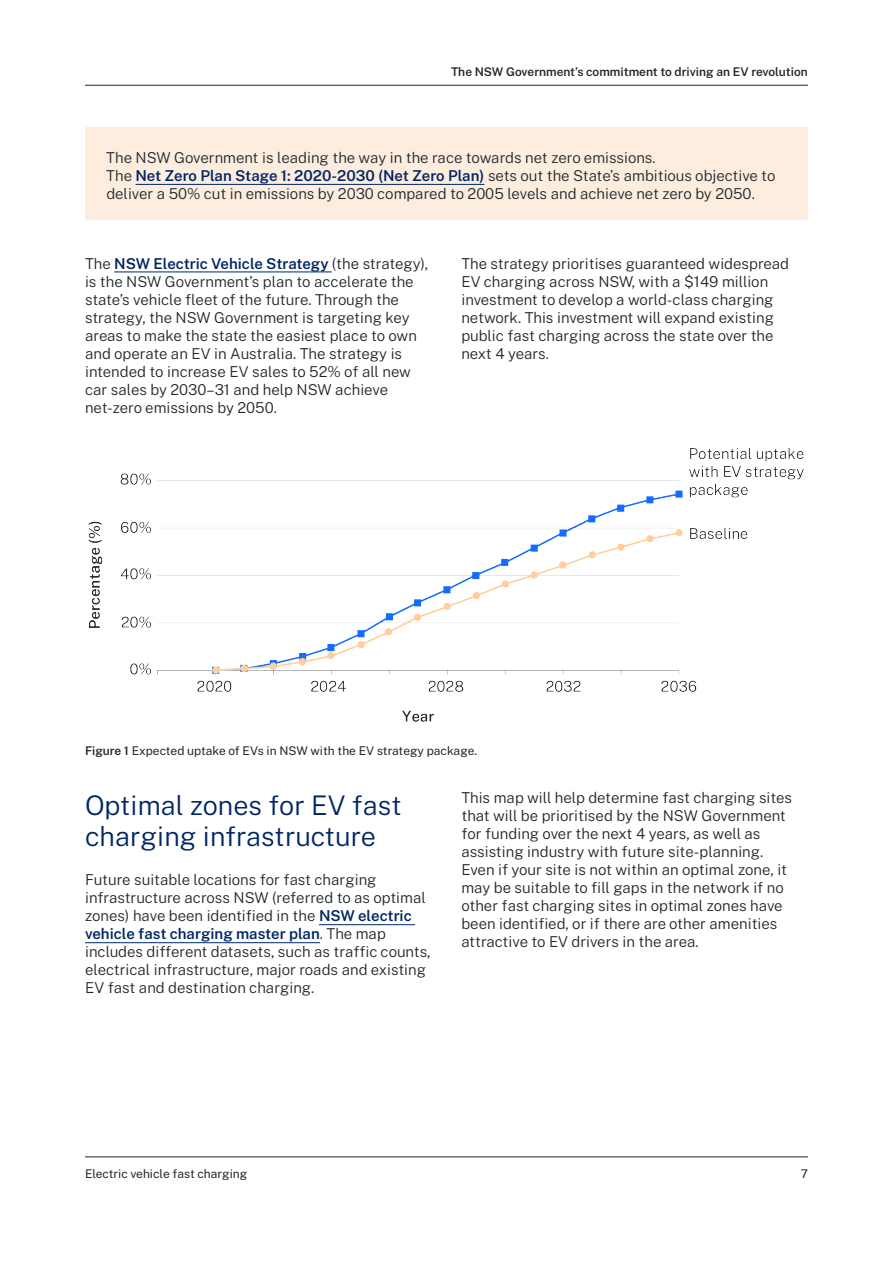
<style>
.page{position:relative;width:893px;height:1263px;background:#fff}
.page>*{position:absolute;margin:0;border:0;box-sizing:border-box;transform-origin:0 0}
.t1{font:300 27px/31.5px "Public Sans";color:#002664}
.t2{font:300 15px/18px "Public Sans";color:#22272b}
.t3{font:600 15px "Public Sans";color:#002664}
.t4{font:12px "Public Sans";color:#22272b}
.t5{font:600 12px "Public Sans";color:#22272b}
.s1{font-weight:600;color:#002664}
.s2{font-weight:300;color:#22272b}
.s3{font-weight:600}
</style>
<div class="page">
<div style="left:85px;top:128px;width:723px;height:92px;background:#fdeddf"></div>
<hr style="left:136px;top:184px;width:348px;height:1px;background:#002664">
<hr style="left:114px;top:272px;width:218px;height:1px;background:#002664">
<hr style="left:319px;top:924px;width:96px;height:1px;background:#002664">
<hr style="left:85px;top:942px;width:235px;height:1px;background:#002664">
<img style="left:88px;top:447px;width:716px;height:275px">
<hr style="left:85px;top:85px;width:723px;height:1px;background:#22272b">
<hr style="left:85px;top:1156px;width:723px;height:1px;background:#22272b">
<p class="t5" style="left:451px;top:63px;width:358px">The NSW Government’s commitment to driving an EV revolution</p>
<p class="t2" style="left:106px;top:148px;width:671px">The NSW Government is leading the way in the race towards net zero emissions.<br>The <span class="s1">Net Zero Plan Stage 1: 2020-2030 (Net Zero Plan)</span> sets out the State’s ambitious objective to</p>
<p class="t2" style="left:106px;top:184px;width:650px">deliver a 50% cut in emissions by 2030 compared to 2005 levels and achieve net zero by 2050.</p>
<p class="t3" style="left:85px;top:252px;width:345px"><span class="s2">The</span> NSW Electric Vehicle Strategy <span class="s2">(the strategy),</span></p>
<p class="t2" style="left:85px;top:271px;width:333px">is the NSW Government’s plan to accelerate the state’s vehicle fleet of the future. Through the strategy, the NSW Government is targeting key areas to make the state the easiest place to own and operate an EV in Australia. The strategy is intended to increase EV sales to 52% of all new car sales by 2030–31 and help NSW achieve net-zero emissions by 2050.</p>
<p class="t2" style="left:461px;top:253px;width:329px">The strategy prioritises guaranteed widespread EV charging across NSW, with a $149 million investment to develop a world-class charging network. This investment will expand existing public fast charging across the state over the next 4 years.</p>
<p class="t4" style="left:85px;top:742px;width:394px"><span class="s3">Figure 1</span> Expected uptake of EVs in NSW with the EV strategy package.</p>
<h2 class="t1" style="left:85px;top:787px;width:318px">Optimal zones for EV fast charging infrastructure</h2>
<p class="t2" style="left:85px;top:870px;width:342px">Future suitable locations for fast charging infrastructure across NSW (referred to as optimal zones) have been identified in the <span class="s1">NSW electric</span></p>
<p class="t3" style="left:85px;top:923px;width:302px">vehicle fast charging master plan<span class="s2">. The map</span></p>
<p class="t2" style="left:85px;top:942px;width:347px">includes different datasets, such as traffic counts, electrical infrastructure, major roads and existing<br>EV fast and destination charging.</p>
<p class="t2" style="left:461px;top:788px;width:332px">This map will help determine fast charging sites that will be prioritised by the NSW Government for funding over the next 4 years, as well as assisting industry with future site-planning.<br>Even if your site is not within an optimal zone, it may be suitable to fill gaps in the network if no other fast charging sites in optimal zones have been identified, or if there are other amenities attractive to EV drivers in the area.</p>
<p class="t4" style="left:85px;top:1165px;width:164px">Electric vehicle fast charging</p>
<p class="t4" style="left:801px;top:1165px;width:9px">7</p>
</div>
